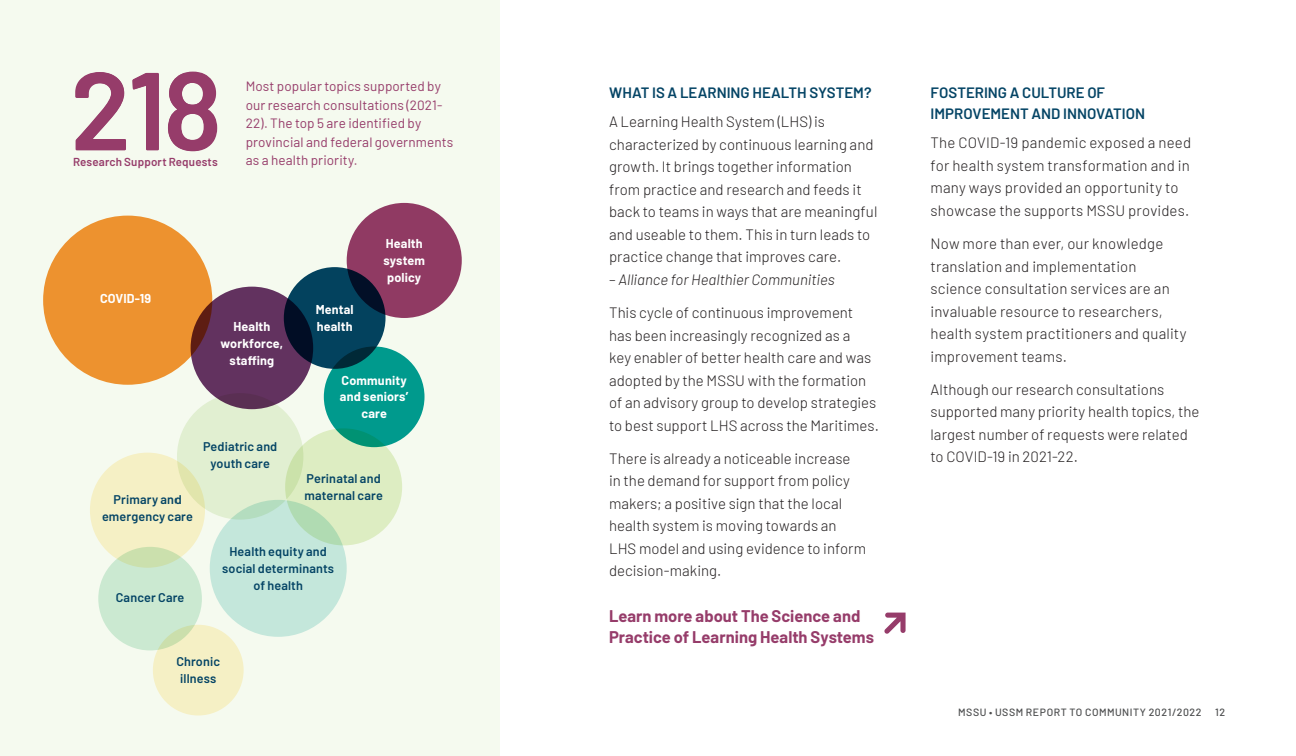
<style>
.page{position:relative;width:1296px;height:756px;background:#fff}
.page>*{position:absolute;margin:0;border:0;box-sizing:border-box;transform-origin:0 0}
.Infographic_Text{font:600 110.7px "Barlow";color:#963c6a}
.Link_Out{font:700 16.5px/21px "Barlow";color:#963c6a}
.Copy{font:300 15px/22.5px "Barlow";letter-spacing:.005em;color:#231f20}
.Sub_Headings{font:600 15px/21px "Barlow";color:#044465}
.Copy-2{font:italic 300 15px "Barlow";color:#231f20}
.Infographic_Text-2{font:13.5px/18.6px "Barlow";letter-spacing:.005em;color:#963c6a}
.Infographic_Text-3{font:600 12.6px/16.8px "Barlow";letter-spacing:.01em;color:#044465;text-align:center}
.Infographic_Text-4{font:700 12.6px/16.8px "Barlow";letter-spacing:.01em;color:#fff}
.Inside_Headings{font:600 11.55px "Barlow";letter-spacing:.015em;color:#963c6a}
.t1{font:500 10.5px "Barlow";letter-spacing:.05em;color:#4b4c4d}
.s1{font-style:normal}
</style>
<div class="page">
<svg style="left:884px;top:613px;width:22px;height:21px"></svg>
<div style="left:0;top:0;width:500px;height:756px;background:#f5faef"></div>
<div style="left:43px;top:216px;width:169px;height:169px;background:#ed922f;border-radius:50%"></div>
<div style="left:347px;top:203px;width:115px;height:115px;background:#903a63;border-radius:50%"></div>
<div style="left:324px;top:346px;width:101px;height:101px;background:#009a8d;border-radius:50%"></div>
<svg style="left:284px;top:267px;width:102px;height:102px;background:#043c56"></svg>
<svg style="left:191px;top:287px;width:122px;height:122px;background:#582d55"></svg>
<div style="left:90px;top:453px;width:115px;height:115px;background:#f5f0c5;border-radius:50%"></div>
<svg style="left:177px;top:393px;width:126px;height:127px;background:#d9e4c8"></svg>
<svg style="left:285px;top:428px;width:117px;height:117px;background:#d0e7bc"></svg>
<svg style="left:210px;top:500px;width:137px;height:137px;background:#c2e5d7"></svg>
<svg style="left:98px;top:547px;width:104px;height:103px;background:#cbe8cd"></svg>
<div style="left:153px;top:625px;width:91px;height:90px;background:#f5f0c5;border-radius:50%"></div>
<p class="Infographic_Text" style="left:70px;top:29px;width:154px">218</p>
<p class="Inside_Headings" style="left:73px;top:153px;width:146px">Research Support Requests</p>
<p class="Infographic_Text-2" style="left:246px;top:76px;width:209px">Most popular topics supported by our research consultations (2021-<br>22). The top 5 are identified by provincial and federal governments as a health priority.</p>
<p class="Infographic_Text-4" style="left:384px;top:234px;width:43px">Health system policy</p>
<p class="Infographic_Text-4" style="left:100px;top:289px;width:52px">COVID-19</p>
<p class="Infographic_Text-3" style="left:102px;top:490px;width:92px">Primary and emergency care</p>
<p class="Infographic_Text-3" style="left:116px;top:588px;width:70px">Cancer Care</p>
<p class="Infographic_Text-4" style="left:221px;top:317px;width:64px;text-align:center">Health workforce, staffing</p>
<p class="Infographic_Text-3" style="left:203px;top:437px;width:76px">Pediatric and youth care</p>
<p class="Infographic_Text-4" style="left:316px;top:300px;width:39px">Mental health</p>
<p class="Infographic_Text-4" style="left:340px;top:371px;width:70px;text-align:center">Community and seniors’ care</p>
<p class="Infographic_Text-3" style="left:305px;top:469px;width:80px;text-align:left">Perinatal and maternal care</p>
<p class="Infographic_Text-3" style="left:222px;top:542px;width:113px">Health equity and social determinants of health</p>
<p class="Infographic_Text-3" style="left:176px;top:652px;width:45px;text-align:left">Chronic illness</p>
<p class="Sub_Headings" style="left:609px;top:81px;width:264px">WHAT IS A LEARNING HEALTH SYSTEM?</p>
<p class="Copy" style="left:609px;top:110px;width:270px">A Learning Health System (LHS) is characterized by continuous learning and growth. It brings together information from practice and research and feeds it back to teams in ways that are meaningful and useable to them. This in turn leads to practice change that improves care.</p>
<p class="Copy-2" style="left:609px;top:269px;width:227px"><span class="s1">–</span> Alliance for Healthier Communities</p>
<p class="Copy" style="left:609px;top:300px;width:271px">This cycle of continuous improvement has been increasingly recognized as a<br>key enabler of better health care and was adopted by the MSSU with the formation of an advisory group to develop strategies to best support LHS across the Maritimes.</p>
<p class="Copy" style="left:609px;top:446px;width:259px">There is already a noticeable increase<br>in the demand for support from policy makers; a positive sign that the local health system is moving towards an LHS model and using evidence to inform decision-making.</p>
<p class="Link_Out" style="left:609px;top:604px;width:267px">Learn more about The Science and<br>Practice of Learning Health Systems</p>
<p class="Sub_Headings" style="left:931px;top:81px;width:216px">FOSTERING A CULTURE OF<br>IMPROVEMENT AND INNOVATION</p>
<p class="Copy" style="left:931px;top:131px;width:262px">The COVID-19 pandemic exposed a need for health system transformation and in many ways provided an opportunity to showcase the supports MSSU provides.</p>
<p class="Copy" style="left:931px;top:231px;width:258px">Now more than ever, our knowledge translation and implementation science consultation services are an invaluable resource to researchers, health system practitioners and quality improvement teams.</p>
<p class="Copy" style="left:931px;top:377px;width:271px">Although our research consultations supported many priority health topics, the largest number of requests were related to COVID-19 in 2021-22.</p>
<p class="t1" style="left:958px;top:704px;width:245px">MSSU • USSM REPORT TO COMMUNITY 2021/2022</p>
<p class="t1" style="left:1215px;top:704px;width:11px">12</p>
</div>
